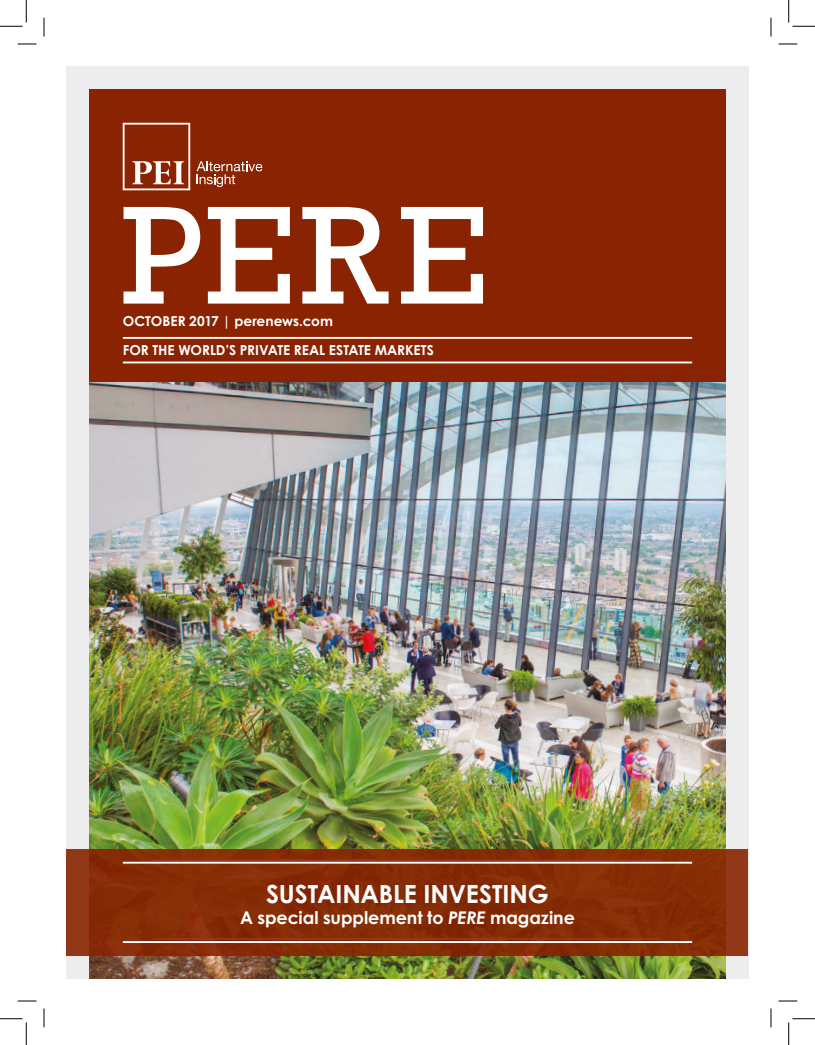
<style>
.page{position:relative;width:815px;height:1045px;background:#fff}
.page>*{position:absolute;margin:0;border:0;box-sizing:border-box;transform-origin:0 0}
.t1{font:700 25px "Century Gothic Pro";letter-spacing:-.005em;color:#fff}
.t2{font:700 17.5px "Century Gothic Pro";letter-spacing:-.005em;color:#fff}
.t3{font:700 13.75px/29.5px "Century Gothic Pro";letter-spacing:-.005em;color:#fff}
.s1{font-style:italic}
</style>
<div class="page">
<img style="left:89px;top:381px;width:636px;height:597px">
<div style="left:66px;top:66px;width:23px;height:912px;background:#ededed"></div>
<div style="left:725px;top:66px;width:23px;height:912px;background:#ededed"></div>
<div style="left:66px;top:66px;width:682px;height:23px;background:#ededed"></div>
<div style="left:89px;top:89px;width:636px;height:292px;background:#892301"></div>
<hr style="left:123px;top:337px;width:569px;height:2px;background:#fff">
<hr style="left:123px;top:361px;width:569px;height:2px;background:#fff">
<svg style="left:123px;top:207px;width:77px;height:96px"></svg>
<svg style="left:208px;top:207px;width:82px;height:96px"></svg>
<svg style="left:302px;top:207px;width:86px;height:96px"></svg>
<svg style="left:401px;top:207px;width:82px;height:96px"></svg>
<svg style="left:123px;top:123px;width:67px;height:67px"></svg>
<svg style="left:196px;top:161px;width:66px;height:26px"></svg>
<svg style="left:66px;top:849px;width:682px;height:106px;background:#872e08"></svg>
<hr style="left:123px;top:861px;width:569px;height:2px;background:#fff">
<hr style="left:123px;top:941px;width:569px;height:2px;background:#fff">
<svg style="left:18px;top:43px;width:18px;height:2px"></svg>
<svg style="left:778px;top:43px;width:19px;height:2px"></svg>
<svg style="left:18px;top:1000px;width:18px;height:1px"></svg>
<svg style="left:778px;top:1000px;width:19px;height:1px"></svg>
<svg style="left:43px;top:18px;width:2px;height:18px"></svg>
<svg style="left:43px;top:1008px;width:2px;height:19px"></svg>
<svg style="left:770px;top:18px;width:1px;height:18px"></svg>
<svg style="left:770px;top:1008px;width:1px;height:19px"></svg>
<svg style="left:0;top:0;width:27px;height:27px"></svg>
<svg style="left:0;top:1018px;width:27px;height:27px"></svg>
<svg style="left:788px;top:0;width:26px;height:27px"></svg>
<svg style="left:788px;top:1018px;width:26px;height:27px"></svg>
<p class="t3" style="left:123px;top:306px;width:312px">OCTOBER 2017 | perenews.com<br>FOR THE WORLD’S PRIVATE REAL ESTATE MARKETS</p>
<h1 class="t1" style="left:266px;top:878px;width:284px">SUSTAINABLE INVESTING</h1>
<p class="t2" style="left:240px;top:907px;width:336px">A special supplement to <span class="s1">PERE</span> magazine</p>
</div>
